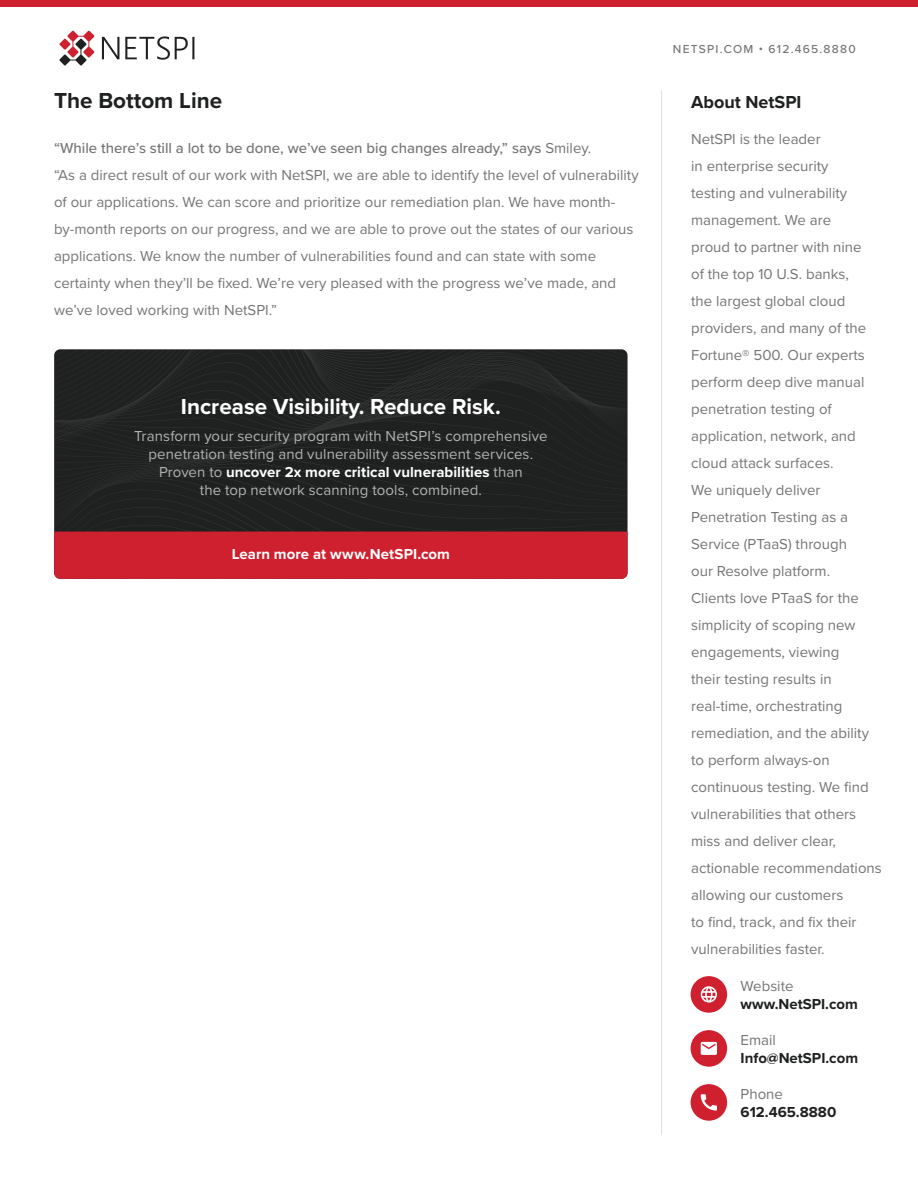
<style>
.page{position:relative;width:918px;height:1188px;background:#fff}
.page>*{position:absolute;margin:0;border:0;box-sizing:border-box;transform-origin:0 0}
.t1{font:700 22.5px "Proxima Nova";color:#fff}
.t2{font:700 22.5px "Proxima Nova";color:#1f2020}
.t3{font:700 18px "Proxima Nova";color:#1f2020}
.t4{font:15px/27px "Proxima Nova";color:#767575}
.t5{font:15px/18px "Proxima Nova";letter-spacing:.005em;color:#b2b2b2;text-align:center}
.t6{font:700 15px "Proxima Nova";color:#1f2020}
.t7{font:700 15px "Proxima Nova";letter-spacing:.005em;color:#fff}
.t8{font:500 12px "Proxima Nova";letter-spacing:.1em;color:#767575}
.s1{font-weight:500}
.s2{font-weight:700;color:#fff}
</style>
<div class="page">
<div style="left:0;top:0;width:918px;height:7px;background:#cf202f"></div>
<svg style="left:59px;top:31px;width:35px;height:35px"></svg>
<svg style="left:102px;top:36px;width:92px;height:24px"></svg>
<svg style="left:54px;top:349px;width:574px;height:230px;background:#452225"></svg>
<div style="left:691px;top:1084px;width:36px;height:37px;background:#cf202f;border-radius:50%"></div>
<svg style="left:701px;top:1094px;width:16px;height:17px"></svg>
<div style="left:691px;top:1030px;width:36px;height:37px;background:#cf202f;border-radius:50%"></div>
<svg style="left:701px;top:1042px;width:16px;height:13px"></svg>
<div style="left:691px;top:976px;width:36px;height:37px;background:#cf202f;border-radius:50%"></div>
<svg style="left:701px;top:986px;width:16px;height:17px"></svg>
<hr style="left:661px;top:90px;width:1px;height:1045px;background:#e0e1df">
<h1 class="t2" style="left:54px;top:84px;width:170px">The Bottom Line</h1>
<p class="t4" style="left:54px;top:134px;width:586px"><span class="s1">“While there’s still a lot to be done, we’ve seen big changes already,” says</span> Smiley.<br>“As a direct result of our work with NetSPI, we are able to identify the level of vulnerability of our applications. We can score and prioritize our remediation plan. We have month&shy;by-month reports on our progress, and we are able to prove out the states of our various applications. We know the number of vulnerabilities found and can state with some certainty when they’ll be fixed. We’re very pleased with the progress we’ve made, and we’ve loved working with NetSPI.”</p>
<h1 class="t1" style="left:181px;top:390px;width:321px">Increase Visibility. Reduce Risk.</h1>
<p class="t5" style="left:134px;top:426px;width:415px">Transform your security program with NetSPI’s comprehensive penetration testing and vulnerability assessment services.<br>Proven to <span class="s2">uncover 2x more critical vulnerabilities</span> than<br>the top network scanning tools, combined.</p>
<p class="t7" style="left:232px;top:543px;width:220px">Learn more at www.NetSPI.com</p>
<p class="t8" style="left:673px;top:40px;width:184px">NETSPI.COM • 612.465.8880</p>
<p class="t3" style="left:691px;top:89px;width:112px">About NetSPI</p>
<p class="t4" style="left:691px;top:125px;width:192px">NetSPI is the leader<br>in enterprise security<br>testing and vulnerability management. We are<br>proud to partner with nine<br>of the top 10 U.S. banks,<br>the largest global cloud providers, and many of the<br>Fortune® 500. Our experts perform deep dive manual penetration testing of application, network, and cloud attack surfaces.<br>We uniquely deliver<br>Penetration Testing as a<br>Service (PTaaS) through<br>our Resolve platform.<br>Clients love PTaaS for the simplicity of scoping new engagements, viewing<br>their testing results in real-time, orchestrating remediation, and the ability to perform always-on continuous testing. We find vulnerabilities that others miss and deliver clear, actionable recommendations allowing our customers<br>to find, track, and fix their vulnerabilities faster.</p>
<p class="t4" style="left:741px;top:971px;width:54px">Website</p>
<p class="t6" style="left:741px;top:992px;width:119px">www.NetSPI.com</p>
<p class="t4" style="left:741px;top:1025px;width:37px">Email</p>
<p class="t6" style="left:741px;top:1046px;width:119px">Info@NetSPI.com</p>
<p class="t4" style="left:741px;top:1079px;width:44px">Phone</p>
<p class="t6" style="left:741px;top:1100px;width:97px">612.465.8880</p>
</div>
